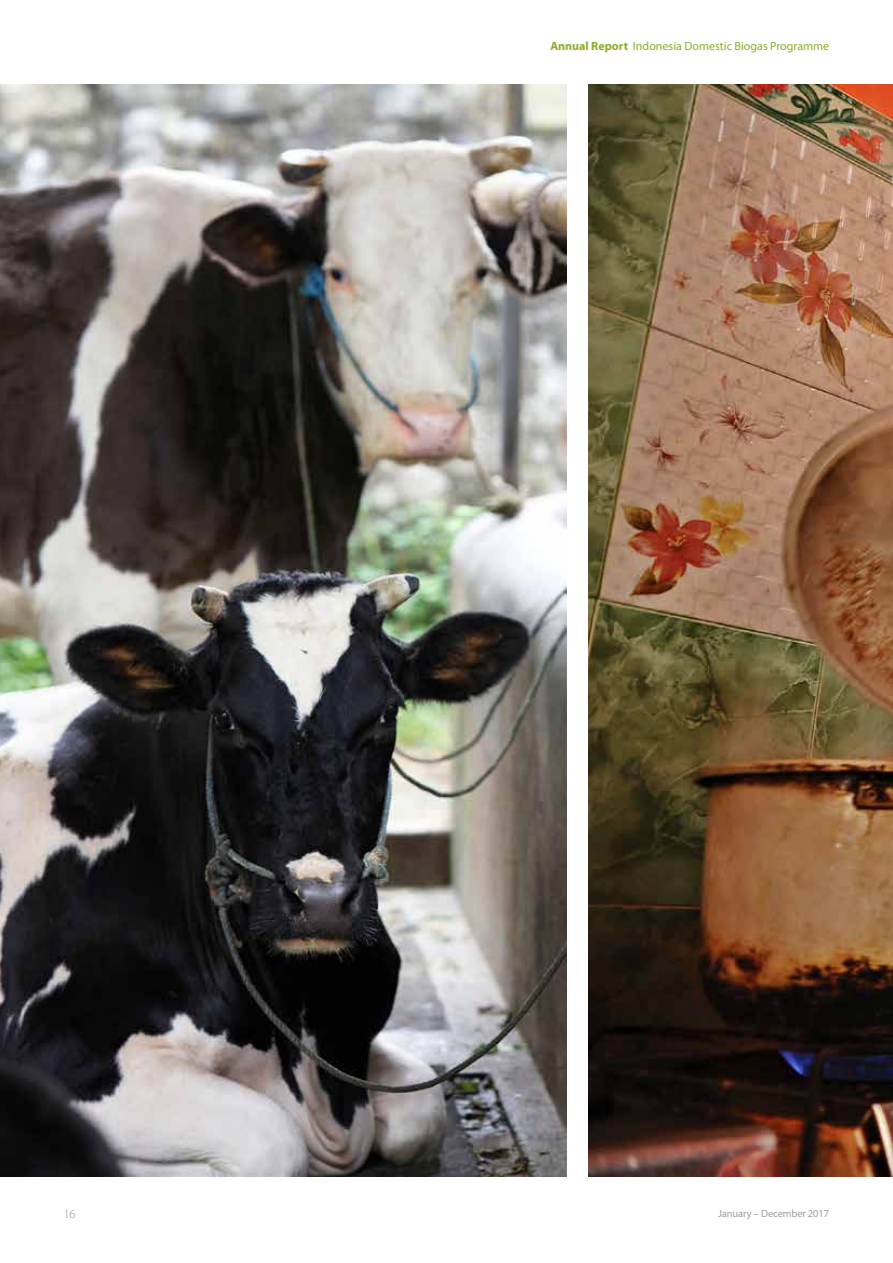
<style>
.page{position:relative;width:893px;height:1263px;background:#fff}
.page>*{position:absolute;margin:0;border:0;box-sizing:border-box;transform-origin:0 0}
.t1{font:12px "Myriad Pro";color:#8baf27}
.t2{font:300 12px "Myriad Pro";color:#878787}
.t3{font:10.5px "Myriad Pro";letter-spacing:-.01em;color:#9d9d9c}
.s1{font-weight:700}
</style>
<div class="page">
<img style="left:588px;top:84px;width:305px;height:1092px">
<img style="left:0;top:84px;width:567px;height:1092px">
<p class="t1" style="left:550px;top:39px;width:280px"><span class="s1">Annual Report</span> Indonesia Domestic Biogas Programme</p>
<p class="t2" style="left:64px;top:1207px;width:13px">16</p>
<p class="t3" style="left:718px;top:1207px;width:113px">January – December 2017</p>
</div>
